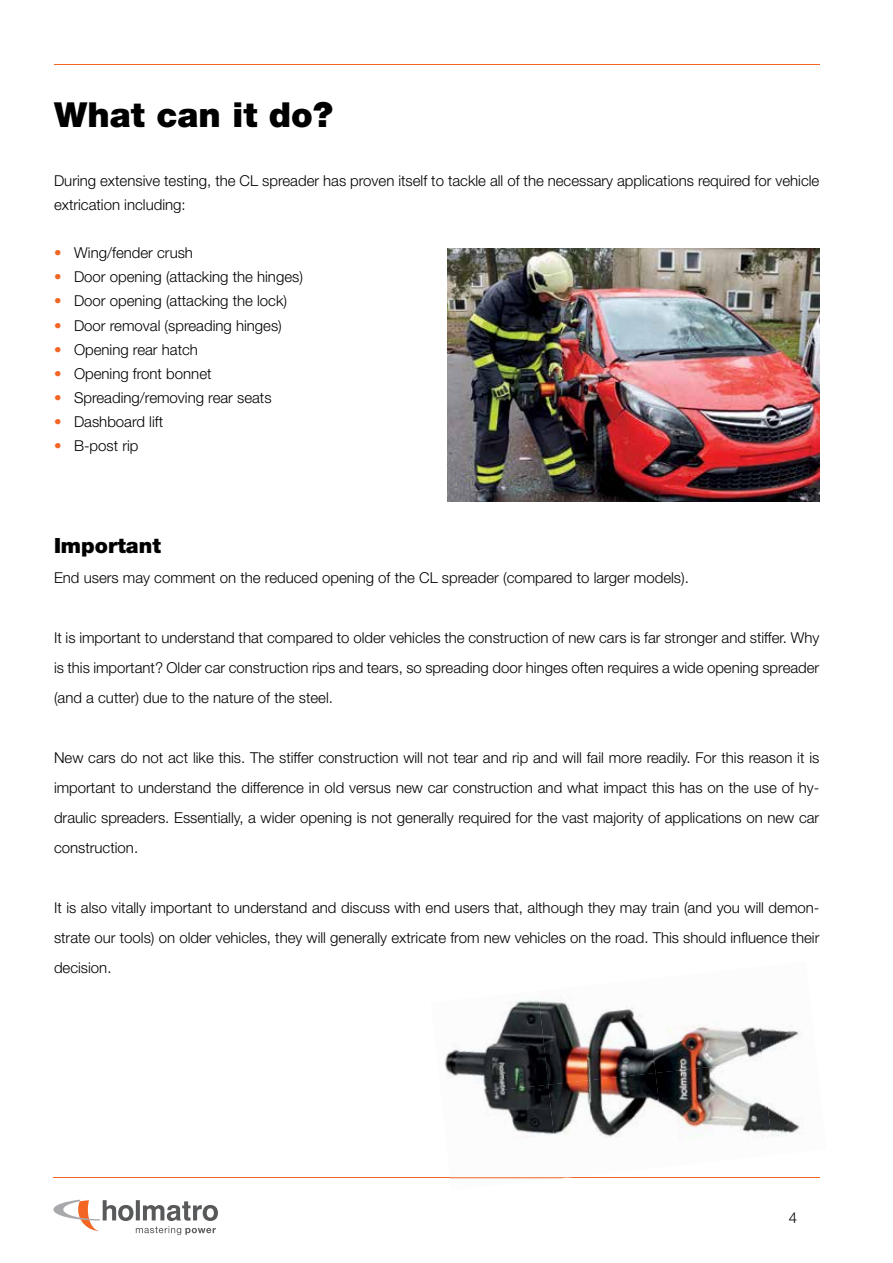
<style>
.page{position:relative;width:893px;height:1263px;background:#fff}
.page>*{position:absolute;margin:0;border:0;box-sizing:border-box;transform-origin:0 0}
.t1{font:900 34.5px "Helvetica Neue LT Std";color:#000}
.t2{font:900 21px "Helvetica Neue LT Std";color:#000}
.t3{font:300 15px/30px "Helvetica Neue LT Std";color:#000;text-align:justify}
.s1{color:#f26522}
</style>
<div class="page">
<hr style="left:53px;top:1177px;width:766px;height:1px;background:#f26522">
<hr style="left:54px;top:64px;width:765px;height:1px;background:#f26522">
<svg style="left:53px;top:1199px;width:165px;height:36px"></svg>
<img style="left:447px;top:248px;width:372px;height:253px">
<img style="left:444px;top:999px;width:94px;height:85px">
<img style="left:538px;top:1000px;width:107px;height:84px">
<img style="left:645px;top:1025px;width:107px;height:48px">
<img style="left:752px;top:1027px;width:48px;height:110px">
<img style="left:450px;top:1084px;width:109px;height:95px">
<img style="left:548px;top:1073px;width:107px;height:105px">
<img style="left:655px;top:1061px;width:118px;height:78px">
<img style="left:450px;top:1177px;width:118px;height:1px">
<h1 class="t1" style="left:54px;top:95px;width:280px">What can it do?</h1>
<p class="t3" style="left:54px;top:169px;width:767px;line-height:24px">During extensive testing, the CL spreader has proven itself to tackle all of the necessary applications required for vehicle extrication including:</p>
<p class="t3" style="left:54px;top:238px;width:140px"><span class="s1">•</span> Wing/fender crush</p>
<p class="t3" style="left:54px;top:262px;width:250px"><span class="s1">•</span> Door opening (attacking the hinges)</p>
<p class="t3" style="left:54px;top:286px;width:235px"><span class="s1">•</span> Door opening (attacking the lock)</p>
<p class="t3" style="left:54px;top:310px;width:229px"><span class="s1">•</span> Door removal (spreading hinges)</p>
<p class="t3" style="left:54px;top:334px;width:145px"><span class="s1">•</span> Opening rear hatch</p>
<p class="t3" style="left:54px;top:358px;width:159px"><span class="s1">•</span> Opening front bonnet</p>
<p class="t3" style="left:54px;top:382px;width:219px"><span class="s1">•</span> Spreading/removing rear seats</p>
<p class="t3" style="left:54px;top:406px;width:111px"><span class="s1">•</span> Dashboard lift</p>
<p class="t3" style="left:54px;top:430px;width:86px"><span class="s1">•</span> B-post rip</p>
<h2 class="t2" style="left:54px;top:532px;width:108px">Important</h2>
<p class="t3" style="left:54px;top:562px;width:636px">End users may comment on the reduced opening of the CL spreader (compared to larger models).</p>
<p class="t3" style="left:54px;top:622px;width:767px">It is important to understand that compared to older vehicles the construction of new cars is far stronger and stiffer. Why is this important? Older car construction rips and tears, so spreading door hinges often requires a wide opening spreader (and a cutter) due to the nature of the steel.</p>
<p class="t3" style="left:54px;top:742px;width:767px">New cars do not act like this. The stiffer construction will not tear and rip and will fail more readily. For this reason it is important to understand the difference in old versus new car construction and what impact this has on the use of hy&shy;draulic spreaders. Essentially, a wider opening is not generally required for the vast majority of applications on new car construction.</p>
<p class="t3" style="left:54px;top:892px;width:767px">It is also vitally important to understand and discuss with end users that, although they may train (and you will demon&shy;strate our tools) on older vehicles, they will generally extricate from new vehicles on the road. This should influence their decision.</p>
<p class="t3" style="left:789px;top:1202px;width:10px">4</p>
</div>
